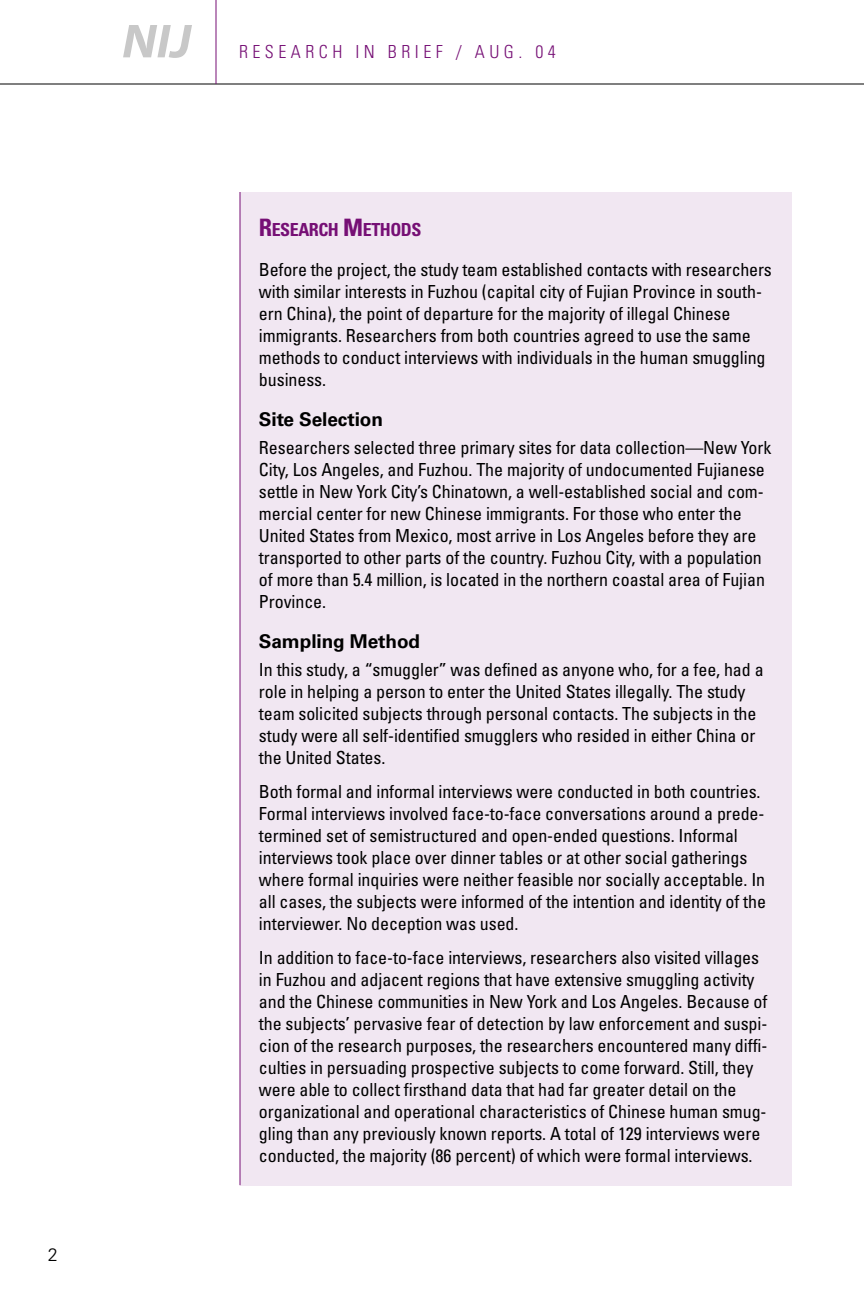
<style>
.page{position:relative;width:864px;height:1296px;background:#fff}
.page>*{position:absolute;margin:0;border:0;box-sizing:border-box;transform-origin:0 0}
.t1{font:700 19px "Univers";letter-spacing:-.005em;color:#000}
.t2{font:condensed 18px/22px "Univers";letter-spacing:-.005em;color:#000}
.t3{font:300 condensed 18px "Univers";letter-spacing:.25em;color:#760f75}
.t4{font:700 condensed 18px "Univers";letter-spacing:-.025em;color:#760f75}
.t5{font:300 18px "Univers";color:#000}
.s1{font-size:24px}
</style>
<div class="page">
<hr style="left:0;top:84px;width:864px;height:1px;background:#000">
<hr style="left:216px;top:0;width:1px;height:84px;background:#760f75">
<svg style="left:123px;top:25px;width:69px;height:33px"></svg>
<div style="left:240px;top:192px;width:552px;height:993px;background:#f1e7f2"></div>
<hr style="left:240px;top:192px;width:1px;height:993px;background:#760f75">
<p class="t5" style="left:48px;top:1248px;width:12px">2</p>
<p class="t3" style="left:239px;top:45px;width:318px">RESEARCH IN BRIEF / AUG. 04</p>
<p class="t4" style="left:259px;top:223px;width:164px"><span class="s1">R</span>ESEARCH <span class="s1">M</span>ETHODS</p>
<p class="t2" style="left:259px;top:260px;width:514px">Before the project, the study team established contacts with researchers with similar interests in Fuzhou (capital city of Fujian Province in south&shy;ern China), the point of departure for the majority of illegal Chinese immigrants. Researchers from both countries agreed to use the same methods to conduct interviews with individuals in the human smuggling business.</p>
<p class="t1" style="left:259px;top:412px;width:126px">Site Selection</p>
<p class="t2" style="left:259px;top:438px;width:514px">Researchers selected three primary sites for data collection—New York<br>City, Los Angeles, and Fuzhou. The majority of undocumented Fujianese settle in New York City’s Chinatown, a well-established social and com-</p>
<p class="t2" style="left:259px;top:504px;width:499px">mercial center for new Chinese immigrants. For those who enter the<br>United States from Mexico, most arrive in Los Angeles before they are</p>
<p class="t2" style="left:259px;top:570px;width:508px">of more than 5.4 million, is located in the northern coastal area of Fujian<br>Province.</p>
<p class="t1" style="left:259px;top:634px;width:163px">Sampling Method</p>
<p class="t2" style="left:259px;top:548px;width:504px">transported to other parts of the country. Fuzhou City, with a population</p>
<p class="t2" style="left:259px;top:660px;width:506px">In this study, a “smuggler” was defined as anyone who, for a fee, had a role in helping a person to enter the United States illegally. The study</p>
<p class="t2" style="left:259px;top:704px;width:499px;text-align:justify">team solicited subjects through personal contacts. The subjects in the study were all self-identified smugglers who resided in either China or the United States.</p>
<p class="t2" style="left:259px;top:782px;width:509px">Both formal and informal interviews were conducted in both countries.<br>Formal interviews involved face-to-face conversations around a prede&shy;termined set of semistructured and open-ended questions. Informal interviews took place over dinner tables or at other social gatherings where formal inquiries were neither feasible nor socially acceptable. In all cases, the subjects were informed of the intention and identity of the</p>
<p class="t2" style="left:259px;top:948px;width:502px">In addition to face-to-face interviews, researchers also visited villages in Fuzhou and adjacent regions that have extensive smuggling activity</p>
<p class="t2" style="left:259px;top:1014px;width:510px">the subjects’ pervasive fear of detection by law enforcement and suspi&shy;cion of the research purposes, the researchers encountered many diffi&shy;culties in persuading prospective subjects to come forward. Still, they were able to collect firsthand data that had far greater detail on the organizational and operational characteristics of Chinese human smug&shy;gling than any previously known reports. A total of 129 interviews were conducted, the majority (86 percent) of which were formal interviews.</p>
<p class="t2" style="left:259px;top:914px;width:261px">interviewer. No deception was used.</p>
<p class="t2" style="left:259px;top:992px;width:510px">and the Chinese communities in New York and Los Angeles. Because of</p>
</div>
